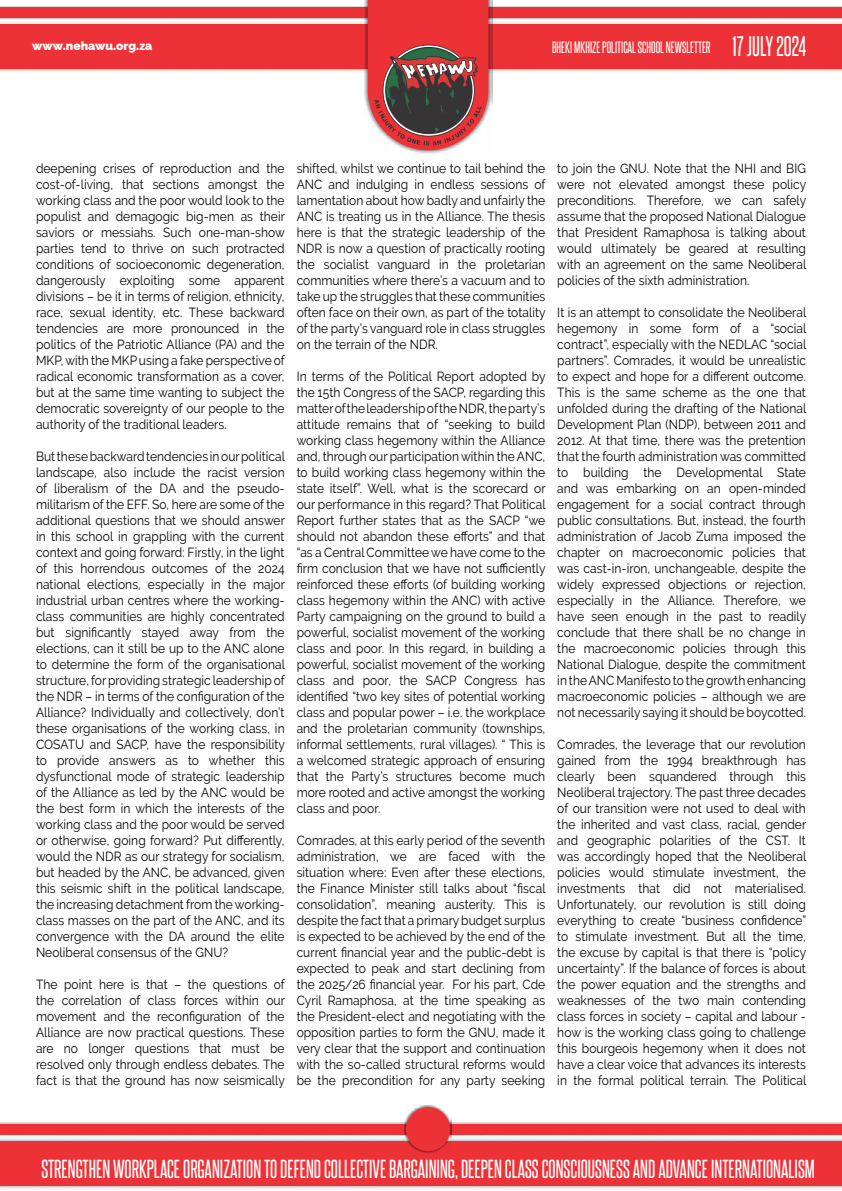
<style>
.page{position:relative;width:842px;height:1191px;background:#fff}
.page>*{position:absolute;margin:0;border:0;box-sizing:border-box;transform-origin:0 0}
.t1{font:24px "Steelfish Rg";color:#fff}
.t2{font:22.2px "Steelfish Rg";color:#fefefe}
.t3{font:14px "Steelfish Rg";color:#fefefe}
.t4{font:13.2px/16px "Raleway";letter-spacing:.005em;color:#000;text-align:justify;scale:.91 1}
.t5{font:900 12px "Raleway";color:#fefefe}
</style>
<div class="page">
<img style="left:0;top:6px;width:842px;height:70px">
<div style="left:0;top:25px;width:842px;height:44px;background:#ed3237"></div>
<div style="left:0;top:8px;width:842px;height:10px;background:#ed3237"></div>
<img style="left:364px;top:0;width:128px;height:154px">
<svg style="left:368px;top:0;width:120px;height:150px"></svg>
<img style="left:0;top:1122px;width:842px;height:67px">
<div style="left:0;top:1141px;width:842px;height:44px;background:#ed3237"></div>
<div style="left:0;top:1124px;width:842px;height:10px;background:#ed3237"></div>
<img style="left:405px;top:1105px;width:46px;height:47px">
<div style="left:406px;top:1107px;width:44px;height:44px;background:#ed3237;border-radius:50%"></div>
<p class="t5" style="left:32px;top:39px;width:122px">www.nehawu.org.za</p>
<p class="t3" style="left:552px;top:37px;width:160px">BHEKI MKHIZE POLITICAL SCHOOL NEWSLETTER</p>
<h1 class="t1" style="left:733px;top:30px;width:75px">17 JULY 2024</h1>
<p class="t4" style="left:36px;top:160px;width:275px">deepening crises of reproduction and the cost-of-living, that sections amongst the working class and the poor would look to the populist and demagogic big-men as their saviors or messiahs. Such one-man-show parties tend to thrive on such protracted conditions of socioeconomic degeneration, dangerously exploiting some apparent divisions – be it in terms of religion, ethnicity, race, sexual identity, etc. These backward tendencies are more pronounced in the politics of the Patriotic Alliance (PA) and the MKP, with the MKP using a fake perspective of radical economic transformation as a cover, but at the same time wanting to subject the democratic sovereignty of our people to the authority of the traditional leaders.</p>
<p class="t4" style="left:36px;top:448px;width:275px">But these backward tendencies in our political landscape, also include the racist version of liberalism of the DA and the pseudo&shy;militarism of the EFF. So, here are some of the additional questions that we should answer in this school in grappling with the current context and going forward: Firstly, in the light of this horrendous outcomes of the 2024 national elections, especially in the major industrial urban centres where the working&shy;class communities are highly concentrated but significantly stayed away from the elections, can it still be up to the ANC alone to determine the form of the organisational structure, for providing strategic leadership of the NDR – in terms of the configuration of the Alliance? Individually and collectively, don’t these organisations of the working class, in COSATU and SACP, have the responsibility to provide answers as to whether this dysfunctional mode of strategic leadership of the Alliance as led by the ANC would be the best form in which the interests of the working class and the poor would be served or otherwise, going forward? Put differently, would the NDR as our strategy for socialism, but headed by the ANC, be advanced, given this seismic shift in the political landscape, the increasing detachment from the working&shy;class masses on the part of the ANC, and its convergence with the DA around the elite Neoliberal consensus of the GNU?</p>
<p class="t4" style="left:36px;top:976px;width:275px">The point here is that – the questions of the correlation of class forces within our movement and the reconfiguration of the Alliance are now practical questions. These are no longer questions that must be resolved only through endless debates. The fact is that the ground has now seismically</p>
<p class="t4" style="left:297px;top:160px;width:275px">shifted, whilst we continue to tail behind the ANC and indulging in endless sessions of lamentation about how badly and unfairly the ANC is treating us in the Alliance. The thesis here is that the strategic leadership of the NDR is now a question of practically rooting the socialist vanguard in the proletarian communities where there’s a vacuum and to take up the struggles that these communities often face on their own, as part of the totality of the party’s vanguard role in class struggles on the terrain of the NDR.</p>
<p class="t4" style="left:297px;top:368px;width:275px">In terms of the Political Report adopted by the 15th Congress of the SACP, regarding this matter of the leadership of the NDR, the party’s attitude remains that of “seeking to build working class hegemony within the Alliance and, through our participation within the ANC, to build working class hegemony within the state itself”. Well, what is the scorecard or our performance in this regard? That Political Report further states that as the SACP “we should not abandon these efforts” and that “as a Central Committee we have come to the firm conclusion that we have not sufficiently reinforced these efforts (of building working class hegemony within the ANC) with active Party campaigning on the ground to build a powerful, socialist movement of the working class and poor. In this regard, in building a powerful, socialist movement of the working class and poor, the SACP Congress has identified “two key sites of potential working class and popular power – i.e. the workplace and the proletarian community (townships, informal settlements, rural villages). “ This is a welcomed strategic approach of ensuring that the Party’s structures become much more rooted and active amongst the working class and poor.</p>
<p class="t4" style="left:297px;top:832px;width:275px">Comrades, at this early period of the seventh administration, we are faced with the situation where: Even after these elections, the Finance Minister still talks about “fiscal consolidation”, meaning austerity. This is despite the fact that a primary budget surplus is expected to be achieved by the end of the current financial year and the public-debt is expected to peak and start declining from the 2025/26 financial year. For his part, Cde Cyril Ramaphosa, at the time speaking as the President-elect and negotiating with the opposition parties to form the GNU, made it very clear that the support and continuation with the so-called structural reforms would be the precondition for any party seeking</p>
<p class="t4" style="left:557px;top:160px;width:275px">to join the GNU. Note that the NHI and BIG were not elevated amongst these policy preconditions. Therefore, we can safely assume that the proposed National Dialogue that President Ramaphosa is talking about would ultimately be geared at resulting with an agreement on the same Neoliberal policies of the sixth administration.</p>
<p class="t4" style="left:557px;top:304px;width:275px">It is an attempt to consolidate the Neoliberal hegemony in some form of a “social contract”, especially with the NEDLAC “social partners”. Comrades, it would be unrealistic to expect and hope for a different outcome.<br>This is the same scheme as the one that unfolded during the drafting of the National Development Plan (NDP), between 2011 and 2012. At that time, there was the pretention that the fourth administration was committed to building the Developmental State and was embarking on an open-minded engagement for a social contract through public consultations. But, instead, the fourth administration of Jacob Zuma imposed the chapter on macroeconomic policies that was cast-in-iron, unchangeable, despite the widely expressed objections or rejection, especially in the Alliance. Therefore, we have seen enough in the past to readily conclude that there shall be no change in the macroeconomic policies through this National Dialogue, despite the commitment in the ANC Manifesto to the growth enhancing macroeconomic policies – although we are not necessarily saying it should be boycotted.</p>
<p class="t4" style="left:557px;top:736px;width:275px">Comrades, the leverage that our revolution gained from the 1994 breakthrough has clearly been squandered through this Neoliberal trajectory. The past three decades of our transition were not used to deal with the inherited and vast class, racial, gender and geographic polarities of the CST. It was accordingly hoped that the Neoliberal policies would stimulate investment, the investments that did not materialised.<br>Unfortunately, our revolution is still doing everything to create “business confidence” to stimulate investment. But all the time, the excuse by capital is that there is “policy uncertainty”. If the balance of forces is about the power equation and the strengths and weaknesses of the two main contending class forces in society – capital and labour - how is the working class going to challenge this bourgeois hegemony when it does not have a clear voice that advances its interests in the formal political terrain. The Political</p>
<h2 class="t2" style="left:41px;top:1153px;width:775px">STRENGTHEN WORKPLACE ORGANIZATION TO DEFEND COLLECTIVE BARGAINING, DEEPEN CLASS CONSCIOUSNESS AND ADVANCE INTERNATIONALISM</h2>
</div>
